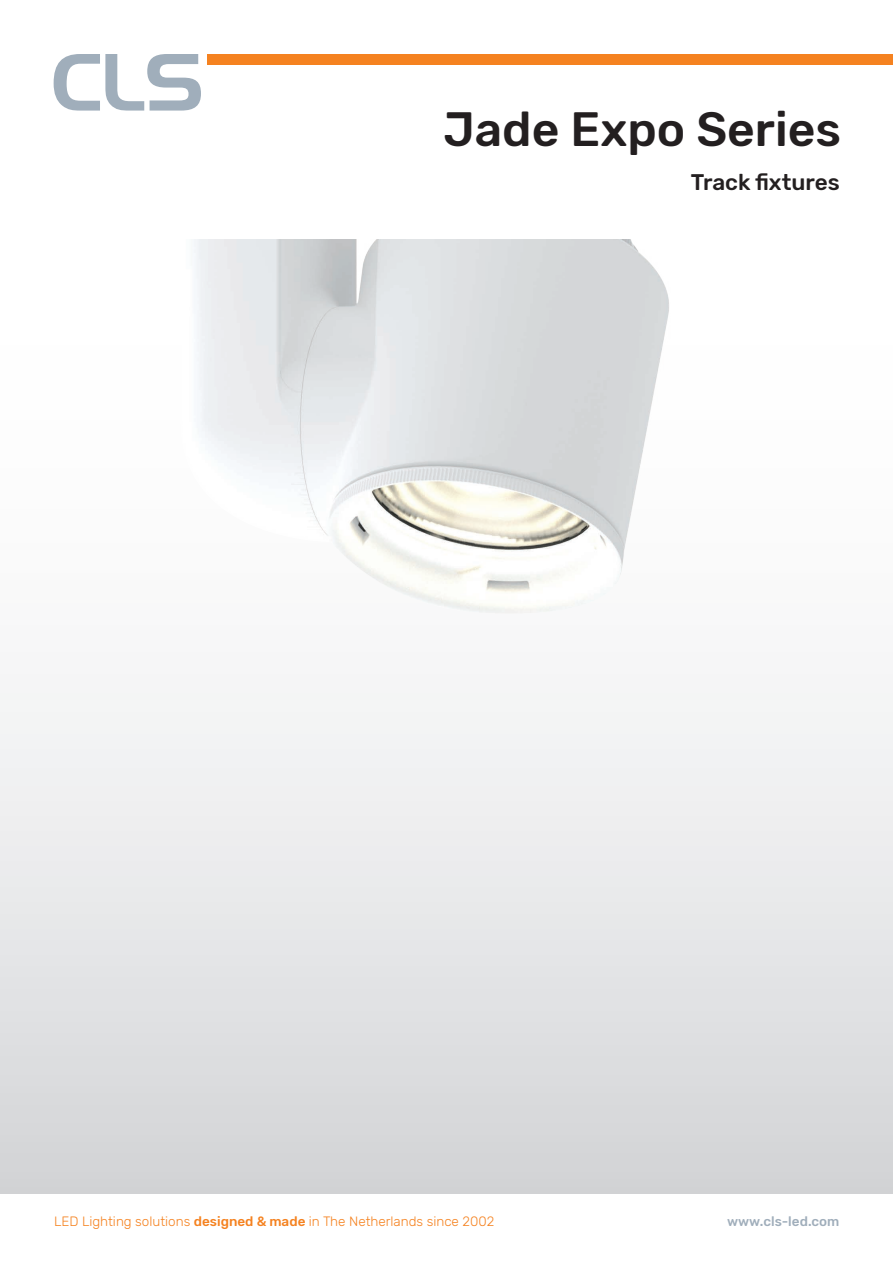
<style>
.page{position:relative;width:893px;height:1263px;background:#fff}
.page>*{position:absolute;margin:0;border:0;box-sizing:border-box;transform-origin:0 0}
.t1{font:500 48px "Rubik";color:#231f20}
.t2{font:500 22.5px "Rubik";color:#231f20}
.t3{font:300 13.5px "Rubik";color:#f58220}
.t4{font:500 13.5px "Rubik";color:#a0aebb}
.s1{font-weight:500}
</style>
<div class="page">
<div style="left:0;top:239px;width:893px;height:955px;background:linear-gradient(to bottom,#fff,#d8d9dc)"></div>
<div style="left:207px;top:54px;width:686px;height:10px;background:#f58220"></div>
<svg style="left:54px;top:54px;width:147px;height:57px"></svg>
<img style="left:33px;top:239px;width:783px;height:441px">
<p class="t1" style="left:444px;top:102px;width:399px">Jade Expo Series</p>
<p class="t2" style="left:691px;top:170px;width:150px">Track fixtures</p>
<p class="t3" style="left:54px;top:1213px;width:442px">LED Lighting solutions <span class="s1">designed &amp; made</span> in The Netherlands since 2002</p>
<p class="t4" style="left:727px;top:1213px;width:114px">www.cls-led.com</p>
</div>
